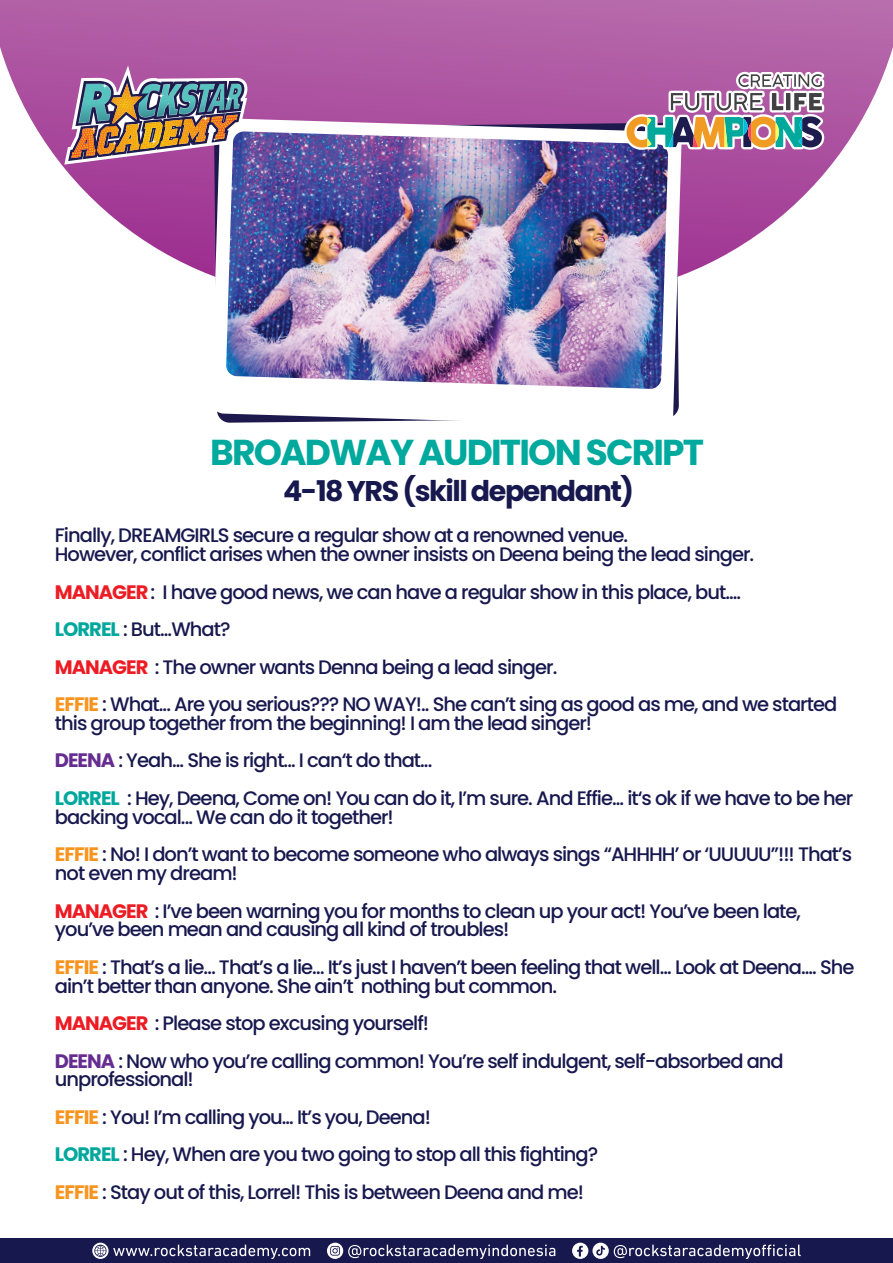
<style>
.page{position:relative;width:893px;height:1263px;background:#fff}
.page>*{position:absolute;margin:0;border:0;box-sizing:border-box;transform-origin:0 0}
.t1{font:700 36px "Poppins";letter-spacing:-.05em;color:#00a99d}
.t2{font:700 28.5px "Poppins";letter-spacing:-.05em;color:#17184e}
.t3{font:500 19.5px/37.5px "Poppins";letter-spacing:-.05em;color:#17184e}
.s1{font-weight:700;color:#ed1c24}
.s2{font-weight:700;color:#00a79d}
.s3{font-weight:700;color:#f7941e}
.s4{font-weight:700;color:#662d91}
</style>
<div class="page">
<svg style="left:0;top:0;width:893px;height:275px"></svg>
<svg style="left:211px;top:118px;width:471px;height:305px"></svg>
<img style="left:226px;top:131px;width:442px;height:258px">
<div style="left:0;top:1239px;width:893px;height:24px;background:#17184e"></div>
<svg style="left:92px;top:1242px;width:218px;height:17px"></svg>
<svg style="left:327px;top:1242px;width:228px;height:17px"></svg>
<svg style="left:572px;top:1242px;width:229px;height:17px"></svg>
<img style="left:64px;top:66px;width:184px;height:99px">
<svg style="left:624px;top:72px;width:200px;height:78px"></svg>
<h1 class="t1" style="left:210px;top:431px;width:495px">BROADWAY AUDITION SCRIPT</h1>
<h2 class="t2" style="left:283px;top:474px;width:353px">4-18 YRS (skill dependant)</h2>
<p class="t3" style="left:55px;top:526px;width:701px;line-height:18.8px">Finally, DREAMGIRLS secure a regular show at a renowned venue.<br>However, conflict arises when the owner insists on Deena being the lead singer.</p>
<p class="t3" style="left:55px;top:573px;width:784px"><span class="s1">MANAGER</span> : I have good news, we can have a regular show in this place, but....<br><span class="s2">LORREL</span> : But...What?<br><span class="s1">MANAGER</span> : The owner wants Denna being a lead singer.<br><span class="s3">EFFIE</span> : What... Are you serious??? NO WAY!.. She can’t sing as good as me, and we started</p>
<p class="t3" style="left:55px;top:704px;width:800px">this group together from the beginning! I am the lead singer!<br><span class="s4">DEENA</span> : Yeah... She is right... I can‘t do that...<br><span class="s2">LORREL</span> : Hey, Deena, Come on! You can do it, I’m sure. And Effie... it‘s ok if we have to be her</p>
<p class="t3" style="left:55px;top:798px;width:799px">backing vocal... We can do it together!<br><span class="s3">EFFIE</span> : No! I don’t want to become someone who always sings “AHHHH’ or ‘UUUUU”!!! That’s</p>
<p class="t3" style="left:55px;top:854px;width:748px">not even my dream!<br><span class="s1">MANAGER</span> : I’ve been warning you for months to clean up your act! You’ve been late,</p>
<p class="t3" style="left:55px;top:911px;width:801px">you’ve been mean and causing all kind of troubles!<br><span class="s3">EFFIE</span> : That’s a lie… That’s a lie… It’s just I haven’t been feeling that well... Look at Deena.... She</p>
<p class="t3" style="left:55px;top:967px;width:730px">ain’t better than anyone. She ain’t nothing but common.<br><span class="s1">MANAGER</span> : Please stop excusing yourself!<br><span class="s4">DEENA</span> : Now who you’re calling common! You’re self indulgent, self-absorbed and</p>
<p class="t3" style="left:55px;top:1061px;width:545px">unprofessional!<br><span class="s3">EFFIE</span> : You! I’m calling you... It’s you, Deena!<br><span class="s2">LORREL</span> : Hey, When are you two going to stop all this fighting?<br><span class="s3">EFFIE</span> : Stay out of this, Lorrel! This is between Deena and me!</p>
</div>
